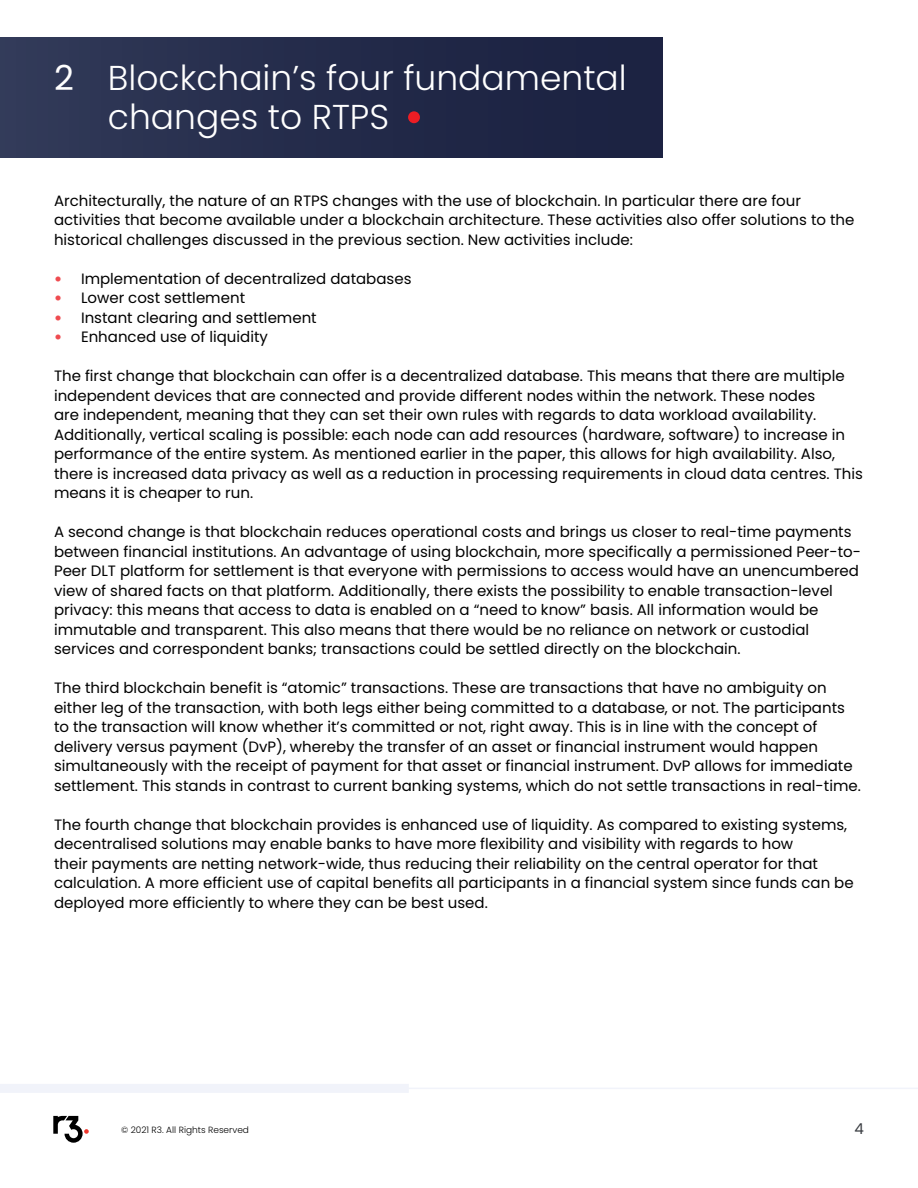
<style>
.page{position:relative;width:918px;height:1188px;background:#fff}
.page>*{position:absolute;margin:0;border:0;box-sizing:border-box;transform-origin:0 0}
.t1{font:300 34.5px/39px "Poppins";color:#fff}
.t2{font:15px/19.5px "Poppins";color:#000}
.t3{font:15px "Poppins";color:#383b40}
.t4{font:300 9px "Poppins";color:#000}
.s1{font-weight:400}
.s2{font-weight:900;color:#ef4b50}
</style>
<div class="page">
<div style="left:0;top:1084px;width:409px;height:9px;background:#f1f3fa"></div>
<hr style="left:197px;top:1088px;width:721px;height:1px;background:#b8c6e6">
<svg style="left:53px;top:1116px;width:36px;height:27px"></svg>
<div style="left:0;top:38px;width:662px;height:119px;background:linear-gradient(to right,#313958,#191f3f)"></div>
<div style="left:408px;top:111px;width:12px;height:12px;background:#ec1d24;border-radius:50%"></div>
<h1 class="t1" style="left:108px;top:59px;width:520px;text-indent:-54px"><span class="s1">2</span> Blockchain’s four fundamental changes to RTPS</h1>
<p class="t2" style="left:54px;top:191px;width:802px">Architecturally, the nature of an RTPS changes with the use of blockchain. In particular there are four activities that become available under a blockchain architecture. These activities also offer solutions to the historical challenges discussed in the previous section. New activities include:</p>
<p class="t2" style="left:54px;top:269px;width:359px"><span class="s2">•</span> Implementation of decentralized databases</p>
<p class="t2" style="left:54px;top:288px;width:193px"><span class="s2">•</span> Lower cost settlement</p>
<p class="t2" style="left:54px;top:308px;width:264px"><span class="s2">•</span> Instant clearing and settlement</p>
<p class="t2" style="left:54px;top:327px;width:216px"><span class="s2">•</span> Enhanced use of liquidity</p>
<p class="t2" style="left:54px;top:366px;width:810px">The first change that blockchain can offer is a decentralized database. This means that there are multiple independent devices that are connected and provide different nodes within the network. These nodes<br>are independent, meaning that they can set their own rules with regards to data workload availability.<br>Additionally, vertical scaling is possible: each node can add resources (hardware, software) to increase in performance of the entire system. As mentioned earlier in the paper, this allows for high availability. Also, there is increased data privacy as well as a reduction in processing requirements in cloud data centres. This means it is cheaper to run.</p>
<p class="t2" style="left:54px;top:522px;width:809px">A second change is that blockchain reduces operational costs and brings us closer to real-time payments between financial institutions. An advantage of using blockchain, more specifically a permissioned Peer-to-Peer DLT platform for settlement is that everyone with permissions to access would have an unencumbered view of shared facts on that platform. Additionally, there exists the possibility to enable transaction-level privacy: this means that access to data is enabled on a “need to know” basis. All information would be immutable and transparent. This also means that there would be no reliance on network or custodial services and correspondent banks; transactions could be settled directly on the blockchain.</p>
<p class="t2" style="left:54px;top:678px;width:808px">The third blockchain benefit is “atomic” transactions. These are transactions that have no ambiguity on either leg of the transaction, with both legs either being committed to a database, or not. The participants to the transaction will know whether it’s committed or not, right away. This is in line with the concept of delivery versus payment (DvP), whereby the transfer of an asset or financial instrument would happen simultaneously with the receipt of payment for that asset or financial instrument. DvP allows for immediate settlement. This stands in contrast to current banking systems, which do not settle transactions in real-time.</p>
<p class="t2" style="left:54px;top:815px;width:801px">The fourth change that blockchain provides is enhanced use of liquidity. As compared to existing systems, decentralised solutions may enable banks to have more flexibility and visibility with regards to how<br>their payments are netting network-wide, thus reducing their reliability on the central operator for that calculation. A more efficient use of capital benefits all participants in a financial system since funds can be deployed more efficiently to where they can be best used.</p>
<p class="t4" style="left:121px;top:1124px;width:129px">© 2021 R3. All Rights Reserved</p>
<p class="t3" style="left:855px;top:1120px;width:11px">4</p>
</div>
